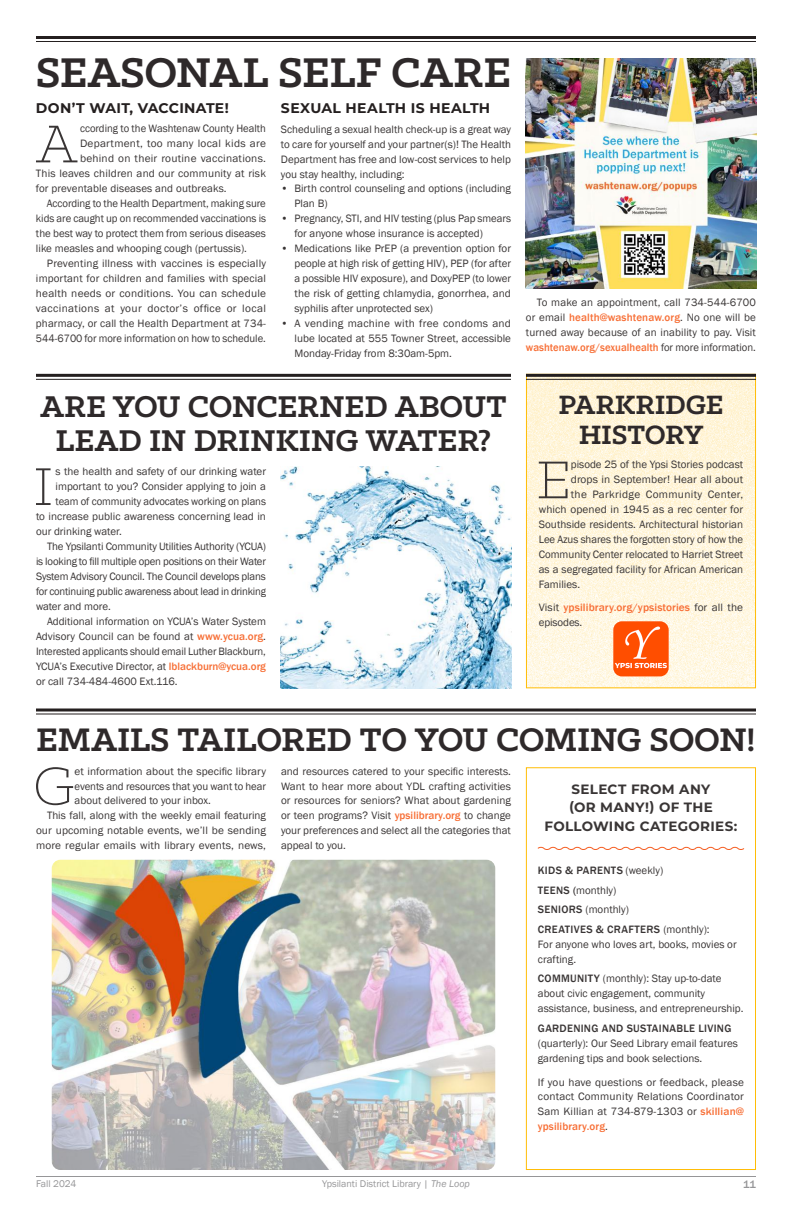
<style>
.page{position:relative;width:792px;height:1224px;background:#fff}
.page>*{position:absolute;margin:0;border:0;box-sizing:border-box;transform-origin:0 0}
.t1{font:300 60.1px "Klinic Slab";color:#393535}
.t2{font:700 47px "Klinic Slab";letter-spacing:-.01em;color:#2e292a}
.t3{font:700 36.9px "Klinic Slab";letter-spacing:-.01em;color:#2e292a}
.t4{font:700 34px/34px "Klinic Slab";letter-spacing:-.005em;color:#2e292a;text-align:center}
.t5{font:700 30px/30px "Klinic Slab";letter-spacing:-.01em;color:#2e292a;text-align:center}
.t6{font:700 14px "Montserrat";letter-spacing:.025em;color:#241f1f}
.t7{font:700 13.5px/18.4px "Montserrat";letter-spacing:.025em;color:#393535;text-align:center}
.t8{font:11px/15px "Franklin Gothic";color:#393535;text-align:justify}
.t9{font:500 11px/19.5px "Franklin Gothic";letter-spacing:.03em;color:#393535}
.t10{font:11px "Franklin Gothic";letter-spacing:.02em;color:#393535}
.t11{font:500 11px/15px "Franklin Gothic";letter-spacing:.01em;color:#f76e35}
.t12{font:11px "Franklin Gothic";letter-spacing:-.02em;color:#393535}
.t13{font:11px "Franklin Gothic";letter-spacing:.03em;color:#393535}
.t14{font:11px "Franklin Gothic";letter-spacing:.025em;color:#393535}
.t15{font:500 11px "Franklin Gothic";color:#969698}
.t16{font:10px "Franklin Gothic";color:#969698}
.s1{font-weight:500;color:#f76e35}
.s2{font-weight:400;color:#393535}
.s3{font-weight:400}
.s4{font-weight:500}
.s5{font-style:italic}
</style>
<div class="page">
<hr style="left:36px;top:1176px;width:720px;height:1px;background:#969698">
<svg style="left:528px;top:377px;width:226px;height:309px;background:#fef5dd"></svg>
<div style="left:526px;top:374px;width:230px;height:314px;border:1px solid #ffbd06"></div>
<hr style="left:36px;top:36px;width:720px;height:3px;background:#241f1f">
<hr style="left:36px;top:41px;width:720px;height:1px;background:#241f1f">
<hr style="left:36px;top:374px;width:475px;height:3px;background:#241f1f">
<hr style="left:36px;top:379px;width:475px;height:1px;background:#241f1f">
<hr style="left:36px;top:709px;width:720px;height:3px;background:#241f1f">
<hr style="left:36px;top:713px;width:720px;height:2px;background:#241f1f">
<img style="left:281px;top:467px;width:230px;height:221px">
<img style="left:526px;top:59px;width:230px;height:230px">
<div style="left:526px;top:767px;width:230px;height:403px;background:#fff;border:1px solid #ffbd06"></div>
<img style="left:52px;top:860px;width:443px;height:310px">
<svg style="left:537px;top:846px;width:208px;height:4px"></svg>
<hr style="left:526px;top:374px;width:230px;height:3px;background:#241f1f">
<hr style="left:526px;top:379px;width:230px;height:1px;background:#241f1f">
<img style="left:613px;top:621px;width:56px;height:55px">
<h2 class="t2" style="left:36px;top:42px;width:477px">SEASONAL SELF CARE</h2>
<p class="t6" style="left:36px;top:98px;width:194px">DON’T WAIT, VACCINATE!</p>
<h1 class="t1" style="left:36px;top:106px;width:42px">A</h1>
<p class="t8" style="left:80px;top:122px;width:188px">ccording to the Washtenaw County Health</p>
<p class="t6" style="left:281px;top:98px;width:211px">SEXUAL HEALTH IS HEALTH</p>
<p class="t8" style="left:281px;top:122px;width:232px">Scheduling a sexual health check-up is a great way to care for yourself and your partner(s)! The Health Department has free and low-cost services to help you stay healthy, including:</p>
<p class="t8" style="left:294px;top:182px;width:218px;text-indent:-14px">• Birth control counseling and options (including<br>Plan B)</p>
<p class="t8" style="left:294px;top:211px;width:218px;text-indent:-14px">• Pregnancy, STI, and HIV testing (plus Pap smears for anyone whose insurance is accepted)</p>
<p class="t8" style="left:294px;top:241px;width:218px;text-indent:-14px">• Medications like PrEP (a prevention option for people at high risk of getting HIV), PEP (for after a possible HIV exposure), and DoxyPEP (to lower the risk of getting chlamydia, gonorrhea, and syphilis after unprotected sex)</p>
<p class="t8" style="left:294px;top:316px;width:218px;text-indent:-14px">• A vending machine with free condoms and lube located at 555 Towner Street, accessible Monday-Friday from 8:30am-5pm.</p>
<p class="t10" style="left:80px;top:137px;width:188px">Department, too many local kids are</p>
<p class="t10" style="left:80px;top:152px;width:187px">behind on their routine vaccinations.</p>
<p class="t8" style="left:36px;top:166px;width:231px">This leaves children and our community at risk</p>
<p class="t8" style="left:36px;top:181px;width:192px">for preventable diseases and outbreaks.</p>
<p class="t8" style="left:47px;top:196px;width:220px">According to the Health Department, making sure</p>
<p class="t8" style="left:36px;top:211px;width:232px">kids are caught up on recommended vaccinations is</p>
<p class="t8" style="left:36px;top:226px;width:231px">the best way to protect them from serious diseases</p>
<p class="t8" style="left:36px;top:241px;width:213px">like measles and whooping cough (pertussis).</p>
<p class="t8" style="left:47px;top:256px;width:221px">Preventing illness with vaccines is especially</p>
<p class="t8" style="left:36px;top:271px;width:232px">important for children and families with special</p>
<p class="t8" style="left:36px;top:286px;width:232px">health needs or conditions. You can schedule</p>
<p class="t13" style="left:36px;top:301px;width:231px">vaccinations at your doctor’s office or local</p>
<p class="t8" style="left:36px;top:316px;width:232px">pharmacy, or call the Health Department at 734-</p>
<p class="t8" style="left:36px;top:331px;width:231px">544-6700 for more information on how to schedule.</p>
<h3 class="t4" style="left:40px;top:389px;width:468px">ARE YOU CONCERNED ABOUT<br>LEAD IN DRINKING WATER?</h3>
<h1 class="t1" style="left:34px;top:449px;width:20px">I</h1>
<p class="t8" style="left:56px;top:464px;width:212px">s the health and safety of our drinking water</p>
<p class="t8" style="left:56px;top:479px;width:212px">important to you? Consider applying to join a</p>
<p class="t8" style="left:56px;top:494px;width:212px">team of community advocates working on plans</p>
<p class="t8" style="left:36px;top:509px;width:231px">to increase public awareness concerning lead in</p>
<p class="t8" style="left:36px;top:524px;width:87px">our drinking water.</p>
<p class="t8" style="left:47px;top:539px;width:221px">The Ypsilanti Community Utilities Authority (YCUA)</p>
<p class="t8" style="left:36px;top:554px;width:232px">is looking to fill multiple open positions on their Water</p>
<p class="t8" style="left:36px;top:569px;width:231px">System Advisory Council. The Council develops plans</p>
<p class="t12" style="left:36px;top:584px;width:232px">for continuing public awareness about lead in drinking</p>
<p class="t8" style="left:36px;top:599px;width:76px">water and more.</p>
<p class="t8" style="left:47px;top:614px;width:221px">Additional information on YCUA’s Water System</p>
<p class="t8" style="left:36px;top:629px;width:232px">Advisory Council can be found at <span class="s1">www.ycua.org</span>.</p>
<p class="t8" style="left:36px;top:644px;width:231px">Interested applicants should email Luther Blackburn,</p>
<p class="t8" style="left:36px;top:659px;width:232px">YCUA’s Executive Director, at <span class="s1">lblackburn@ycua.org</span></p>
<p class="t8" style="left:36px;top:674px;width:143px">or call 734-484-4600 Ext.116.</p>
<p class="t8" style="left:526px;top:295px;width:232px;text-indent:11px">To make an appointment, call 734-544-6700 or email <span class="s1">health@washtenaw.org</span>. No one will be turned away because of an inability to pay. Visit <span class="s1">washtenaw.org/sexualhealth</span> for more information.</p>
<h3 class="t5" style="left:558px;top:389px;width:167px">PARKRIDGE<br>HISTORY</h3>
<h1 class="t1" style="left:537px;top:442px;width:36px">E</h1>
<p class="t8" style="left:571px;top:457px;width:174px">pisode 25 of the Ypsi Stories podcast</p>
<p class="t8" style="left:571px;top:472px;width:174px">drops in September! Hear all about</p>
<p class="t14" style="left:571px;top:488px;width:174px">the Parkridge Community Center,</p>
<p class="t8" style="left:539px;top:502px;width:206px">which opened in 1945 as a rec center for</p>
<p class="t8" style="left:539px;top:517px;width:206px">Southside residents. Architectural historian</p>
<p class="t8" style="left:539px;top:532px;width:206px">Lee Azus shares the forgotten story of how the</p>
<p class="t8" style="left:539px;top:547px;width:206px">Community Center relocated to Harriet Street</p>
<p class="t8" style="left:539px;top:562px;width:206px">as a segregated facility for African American</p>
<p class="t8" style="left:539px;top:577px;width:43px">Families.</p>
<p class="t11" style="left:539px;top:600px;width:206px"><span class="s2">Visit</span> ypsilibrary.org/ypsistories <span class="s2">for all the episodes.</span></p>
<h3 class="t3" style="left:36px;top:715px;width:721px">EMAILS TAILORED TO YOU COMING SOON!</h3>
<h1 class="t1" style="left:33px;top:748px;width:43px">G</h1>
<p class="t8" style="left:75px;top:764px;width:193px">et information about the specific library</p>
<p class="t8" style="left:75px;top:779px;width:193px">events and resources that you want to hear</p>
<p class="t8" style="left:75px;top:794px;width:138px">about delivered to your inbox.</p>
<p class="t8" style="left:47px;top:809px;width:220px">This fall, along with the weekly email featuring</p>
<p class="t8" style="left:36px;top:823px;width:232px">our upcoming notable events, we’ll be sending</p>
<p class="t8" style="left:36px;top:838px;width:231px">more regular emails with library events, news,</p>
<p class="t8" style="left:281px;top:764px;width:232px">and resources catered to your specific interests.<br>Want to hear more about YDL crafting activities or resources for seniors? What about gardening or teen programs? Visit <span class="s1">ypsilibrary.org</span> to change your preferences and select all the categories that appeal to you.</p>
<p class="t7" style="left:545px;top:779px;width:194px">SELECT FROM ANY<br>(OR MANY!) OF THE<br>FOLLOWING CATEGORIES:</p>
<p class="t9" style="left:538px;top:861px;width:173px">KIDS &amp; PARENTS <span class="s3">(weekly)<br></span>TEENS (<span class="s3">monthly)<br></span>SENIORS <span class="s3">(monthly)<br></span>CREATIVES &amp; CRAFTERS <span class="s3">(monthly):</span></p>
<p class="t8" style="left:538px;top:937px;width:200px">For anyone who loves art, books, movies or crafting.</p>
<p class="t8" style="left:538px;top:971px;width:207px;text-align:left"><span class="s4">COMMUNITY</span> (monthly): Stay up-to-date about civic engagement, community assistance, business, and entrepreneurship.</p>
<p class="t9" style="left:538px;top:1018px;width:195px">GARDENING AND SUSTAINABLE LIVING</p>
<p class="t8" style="left:538px;top:1036px;width:202px">(quarterly): Our Seed Library email features gardening tips and book selections.</p>
<p class="t8" style="left:538px;top:1075px;width:208px">If you have questions or feedback, please contact Community Relations Coordinator Sam Killian at 734-879-1303 or <span class="s1">skillian@ ypsilibrary.org</span>.</p>
<p class="t16" style="left:36px;top:1177px;width:42px">Fall 2024</p>
<p class="t16" style="left:322px;top:1177px;width:149px">Ypsilanti District Library | <span class="s5">The Loop</span></p>
<p class="t15" style="left:743px;top:1178px;width:14px">11</p>
</div>
